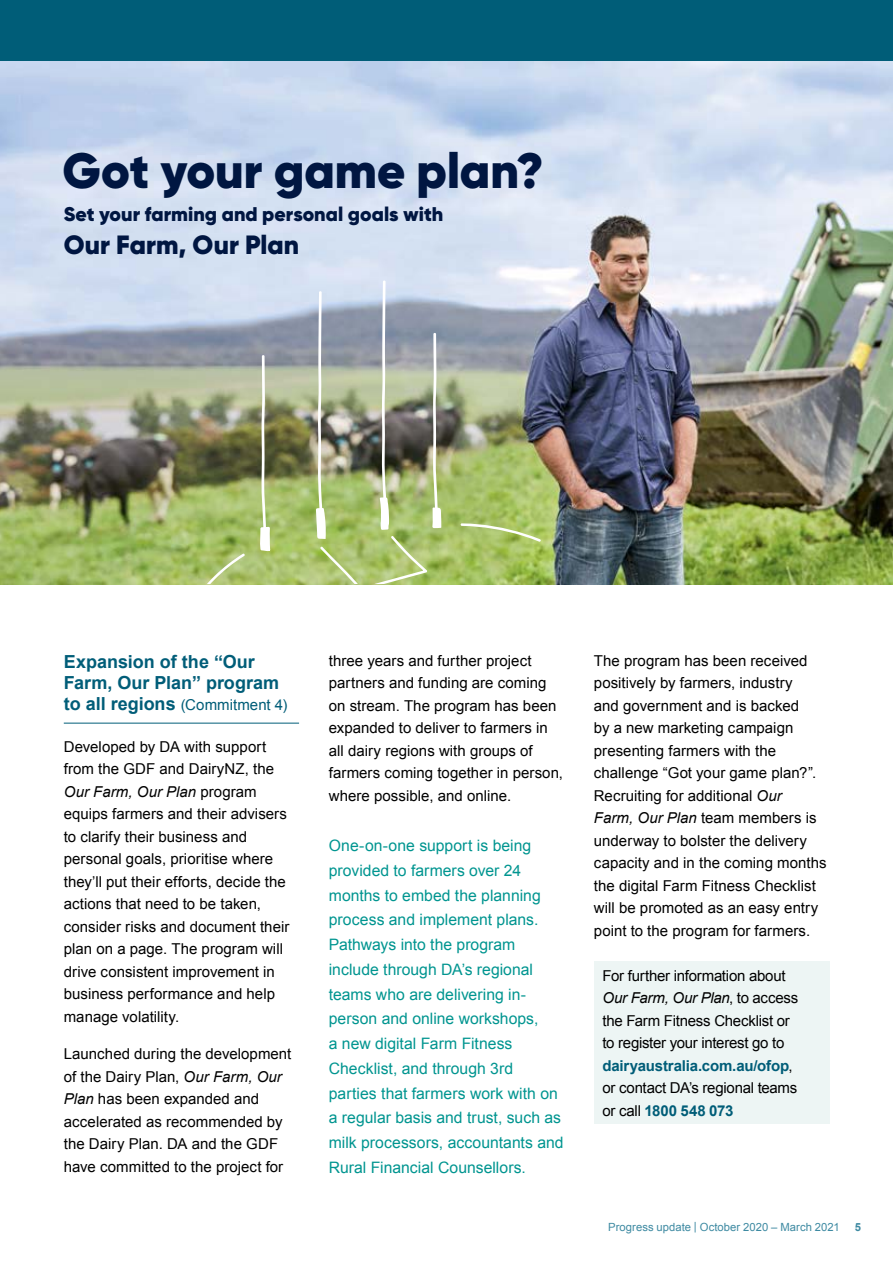
<style>
.page{position:relative;width:893px;height:1263px;background:#fff}
.page>*{position:absolute;margin:0;border:0;box-sizing:border-box;transform-origin:0 0}
.t1{font:900 49.5px "Gilroy";color:#001641}
.t2{font:900 26.4px "Gilroy";letter-spacing:.005em;color:#001641}
.t3{font:900 19.8px "Gilroy";letter-spacing:.005em;color:#001641}
.t4{font:700 18px/21px "Arial";color:#005d78}
.t5{font:15.75px/24.8px "Arial";color:#009590}
.t6{font:15px/22.5px "Arial";letter-spacing:.005em;color:#000}
.t7{font:15px/22.5px "Arial";letter-spacing:-.015em;color:#000}
.t8{font:15px "Arial";letter-spacing:.005em;color:#005d78}
.t9{font:11.25px "Arial";letter-spacing:.005em;color:#3e8aa2}
.t10{font:700 11.25px "Arial";color:#3e8aa2}
.s1{font-weight:700;font-size:18px}
.s2{font-style:italic}
.s3{font-weight:700;color:#005d78}
</style>
<div class="page">
<div style="left:0;top:0;width:893px;height:62px;background:#005d78"></div>
<hr style="left:64px;top:723px;width:235px;height:1px;background:#005d78">
<div style="left:594px;top:961px;width:235px;height:163px;background:#edf5f4"></div>
<img style="left:0;top:62px;width:893px;height:523px">
<svg style="left:260px;top:355px;width:10px;height:196px"></svg>
<svg style="left:181px;top:553px;width:64px;height:31px;background:#abc171"></svg>
<svg style="left:460px;top:523px;width:81px;height:19px;background:#b3ca7a"></svg>
<img style="left:316px;top:280px;width:125px;height:304px">
<h1 class="t1" style="left:63px;top:140px;width:482px">Got your game plan?</h1>
<h3 class="t3" style="left:64px;top:202px;width:381px">Set your farming and personal goals with</h3>
<h2 class="t2" style="left:64px;top:228px;width:237px">Our Farm, Our Plan</h2>
<p class="t4" style="left:64px;top:652px;width:217px">Expansion of the “Our<br>Farm, Our Plan” program</p>
<p class="t8" style="left:64px;top:695px;width:225px"><span class="s1">to all regions</span> (Commitment 4)</p>
<p class="t6" style="left:64px;top:735px;width:227px">Developed by DA with support from the GDF and DairyNZ, the<br><span class="s2">Our Farm, Our Plan</span> program equips farmers and their advisers to clarify their business and personal goals, prioritise where they’ll put their efforts, decide the actions that need to be taken, consider risks and document their plan on a page. The program will drive consistent improvement in business performance and help manage volatility.</p>
<p class="t6" style="left:64px;top:1043px;width:229px">Launched during the development of the Dairy Plan, <span class="s2">Our Farm, Our<br>Plan</span> has been expanded and accelerated as recommended by the Dairy Plan. DA and the GDF have committed to the project for</p>
<p class="t6" style="left:329px;top:649px;width:236px">three years and further project partners and funding are coming on stream. The program has been expanded to deliver to farmers in all dairy regions with groups of farmers coming together in person, where possible, and online.</p>
<p class="t5" style="left:329px;top:833px;width:236px">One-on-one support is being provided to farmers over 24 months to embed the planning process and implement plans.<br>Pathways into the program include through DA’s regional teams who are delivering in&shy;person and online workshops,<br>a new digital Farm Fitness<br>Checklist, and through 3rd parties that farmers work with on a regular basis and trust, such as milk processors, accountants and<br>Rural Financial Counsellors.</p>
<p class="t6" style="left:594px;top:649px;width:234px">The program has been received positively by farmers, industry<br>and government and is backed<br>by a new marketing campaign presenting farmers with the challenge “Got your game plan?”.<br>Recruiting for additional <span class="s2">Our<br>Farm, Our Plan</span> team members is underway to bolster the delivery capacity and in the coming months the digital Farm Fitness Checklist will be promoted as an easy entry point to the program for farmers.</p>
<p class="t7" style="left:602px;top:964px;width:198px">For further information about<br><span class="s2">Our Farm, Our Plan</span>, to access the Farm Fitness Checklist or to register your interest go to <span class="s3">dairyaustralia.com.au/ofop</span>, or contact DA’s regional teams or call <span class="s3">1800 548 073</span></p>
<p class="t9" style="left:608px;top:1220px;width:233px">Progress update | October 2020 – March 2021</p>
<p class="t10" style="left:855px;top:1219px;width:8px">5</p>
</div>
